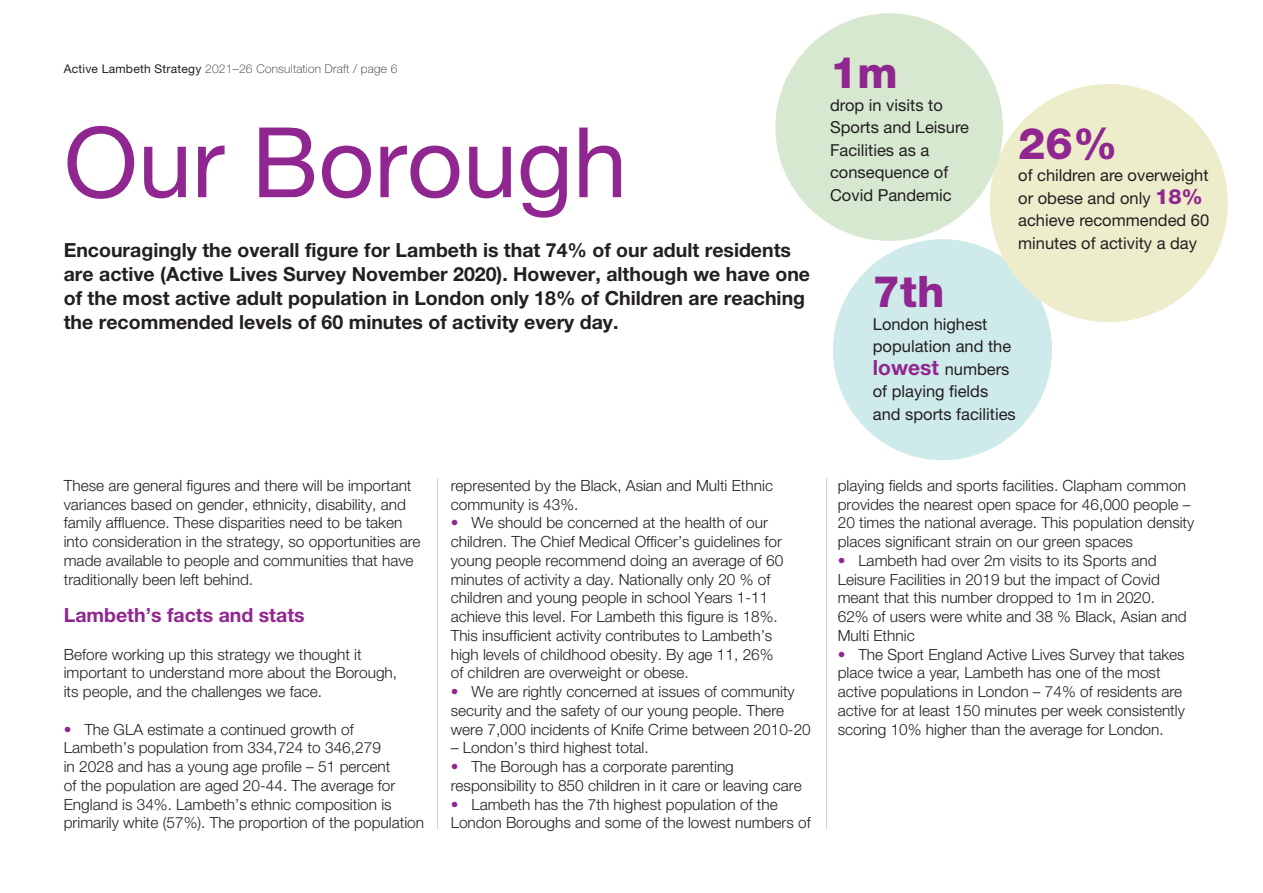
<style>
.page{position:relative;width:1263px;height:893px;background:#fff}
.page>*{position:absolute;margin:0;border:0;box-sizing:border-box;transform-origin:0 0}
.t1{font:97.5px "Helvetica Neue LT Std";color:#90268f}
.t2{font:800 43.5px "Helvetica Neue LT Std";color:#90268f}
.t3{font:700 19.5px/24px "Helvetica Neue LT Std";color:#231f20}
.t4{font:700 19.5px "Helvetica Neue LT Std";color:#90268f}
.t5{font:16.5px/22.5px "Helvetica Neue LT Std";color:#231f20}
.t6{font:300 15.45px/18.8px "Helvetica Neue LT Std";color:#231f20}
.t7{font:100 12px "Helvetica Neue LT Std";letter-spacing:.02em;color:#231f20}
.s1{font-weight:400}
.s2{font-weight:800;font-size:21px;color:#90268f}
.s3{font-weight:700;font-size:21px;color:#90268f}
.s4{color:#90268f}
</style>
<div class="page">
<hr style="left:437px;top:478px;width:1px;height:351px;background:#cdcdc7">
<hr style="left:826px;top:478px;width:1px;height:351px;background:#cdcdc7">
<div style="left:833px;top:239px;width:219px;height:221px;background:#ceeaeb;border-radius:50%"></div>
<div style="left:990px;top:84px;width:238px;height:238px;background:#edeccb;border-radius:50%"></div>
<div style="left:775px;top:13px;width:228px;height:228px;background:#d6e8d0;border-radius:50%"></div>
<p class="t7" style="left:64px;top:62px;width:335px"><span class="s1">Active Lambeth Strategy</span> 2021–26 Consultation Draft / page 6</p>
<h1 class="t1" style="left:64px;top:104px;width:565px">Our Borough</h1>
<h2 class="t3" style="left:64px;top:238px;width:748px">Encouragingly the overall figure for Lambeth is that 74% of our adult residents are active (Active Lives Survey November 2020). However, although we have one of the most active adult population in London only 18% of Children are reaching the recommended levels of 60 minutes of activity every day.</h2>
<p class="t2" style="left:830px;top:47px;width:69px">1m</p>
<p class="t5" style="left:830px;top:94px;width:141px">drop in visits to<br>Sports and Leisure<br>Facilities as a consequence of<br>Covid Pandemic</p>
<p class="t2" style="left:1018px;top:118px;width:101px">26%</p>
<p class="t5" style="left:1018px;top:164px;width:193px">of children are overweight or obese and only <span class="s2">18% </span>achieve recommended 60 minutes of activity a day</p>
<p class="t2" style="left:873px;top:266px;width:73px">7th</p>
<p class="t5" style="left:873px;top:312px;width:145px">London highest population and the <span class="s3">lowest</span> numbers of playing felds and sports facilities</p>
<p class="t6" style="left:64px;top:476px;width:358px">These are general figures and there will be important variances based on gender, ethnicity, disability, and family affluence. These disparities need to be taken into consideration in the strategy, so opportunities are made available to people and communities that have traditionally been left behind.</p>
<h3 class="t4" style="left:64px;top:603px;width:242px">Lambeth’s facts and stats</h3>
<p class="t6" style="left:64px;top:644px;width:335px">Before working up this strategy we thought it important to understand more about the Borough, its people, and the challenges we face.</p>
<p class="t6" style="left:64px;top:719px;width:362px"><span class="s4">•</span> The GLA estimate a continued growth of Lambeth’s population from 334,724 to 346,279<br>in 2028 and has a young age profile – 51 percent<br>of the population are aged 20-44. The average for England is 34%. Lambeth’s ethnic composition is primarily white (57%). The proportion of the population</p>
<p class="t6" style="left:451px;top:476px;width:324px">represented by the Black, Asian and Multi Ethnic community is 43%.</p>
<p class="t6" style="left:451px;top:513px;width:334px"><span class="s4">•</span> We should be concerned at the health of our children. The Chief Medical Officer’s guidelines for young people recommend doing an average of 60 minutes of activity a day. Nationally only 20 % of children and young people in school Years 1-11 achieve this level. For Lambeth this figure is 18%.<br>This insufficient activity contributes to Lambeth’s high levels of childhood obesity. By age 11, 26% of children are overweight or obese.</p>
<p class="t6" style="left:451px;top:682px;width:362px"><span class="s4">•</span> We are rightly concerned at issues of community security and the safety of our young people. There were 7,000 incidents of Knife Crime between 2010-20</p>
<p class="t6" style="left:451px;top:738px;width:200px">– London’s third highest total.</p>
<p class="t6" style="left:451px;top:757px;width:352px"><span class="s4">•</span> The Borough has a corporate parenting responsibility to 850 children in it care or leaving care</p>
<p class="t6" style="left:451px;top:794px;width:362px"><span class="s4">•</span> Lambeth has the 7th highest population of the<br>London Boroughs and some of the lowest numbers of</p>
<p class="t6" style="left:838px;top:476px;width:358px">playing fields and sports facilities. Clapham common provides the nearest open space for 46,000 people – 20 times the national average. This population density places significant strain on our green spaces</p>
<p class="t6" style="left:838px;top:551px;width:350px"><span class="s4">•</span> Lambeth had over 2m visits to its Sports and Leisure Facilities in 2019 but the impact of Covid meant that this number dropped to 1m in 2020.<br>62% of users were white and 38 % Black, Asian and Multi Ethnic</p>
<p class="t6" style="left:838px;top:644px;width:349px"><span class="s4">•</span> The Sport England Active Lives Survey that takes place twice a year, Lambeth has one of the most active populations in London – 74% of residents are active for at least 150 minutes per week consistently scoring 10% higher than the average for London.</p>
</div>
